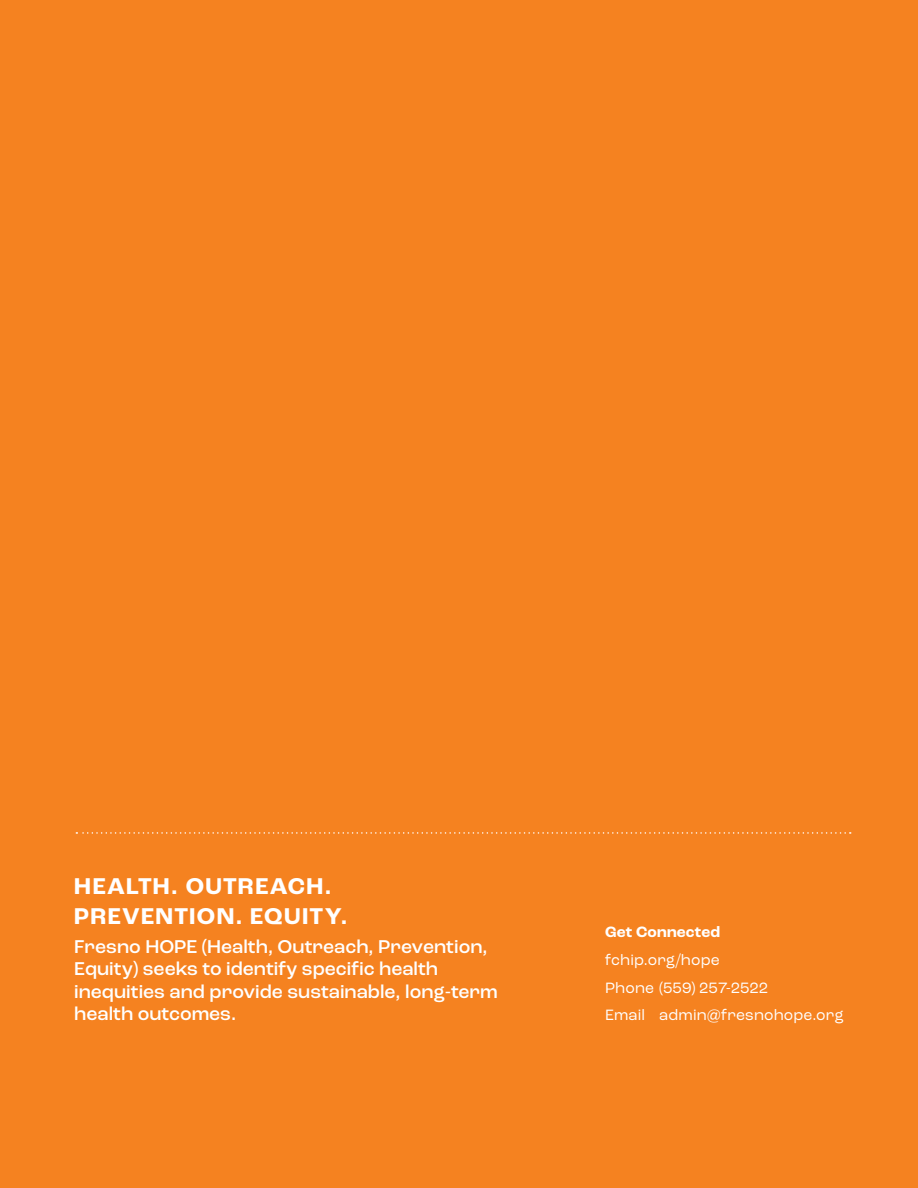
<style>
.page{position:relative;width:918px;height:1188px;background:#f58220}
.page>*{position:absolute;margin:0;border:0;box-sizing:border-box;transform-origin:0 0}
.attribution{font:700 24px/30px "Roc Grotesk";letter-spacing:.055em;color:#fff}
.Intro{font:500 19.5px/22.5px "Roc Grotesk";color:#fff}
.body{font:15.75px "Roc Grotesk";letter-spacing:.005em;color:#fff}
.body-2{font:700 15.75px "Roc Grotesk";letter-spacing:.01em;color:#fff}
</style>
<div class="page">
<svg style="left:76px;top:832px;width:775px;height:2px"></svg>
<p class="attribution" style="left:74px;top:871px;width:275px">HEALTH. OUTREACH.<br>PREVENTION. EQUITY.</p>
<p class="Intro" style="left:74px;top:935px;width:425px">Fresno HOPE (Health, Outreach, Prevention, Equity) seeks to identify specific health inequities and provide sustainable, long-term health outcomes.</p>
<p class="body-2" style="left:605px;top:922px;width:116px">Get Connected</p>
<p class="body" style="left:605px;top:950px;width:116px">fchip.org/hope</p>
<p class="body" style="left:605px;top:978px;width:165px">Phone (559) 257-2522</p>
<p class="body" style="left:605px;top:1006px;width:240px">Email admin@fresnohope.org</p>
</div>
